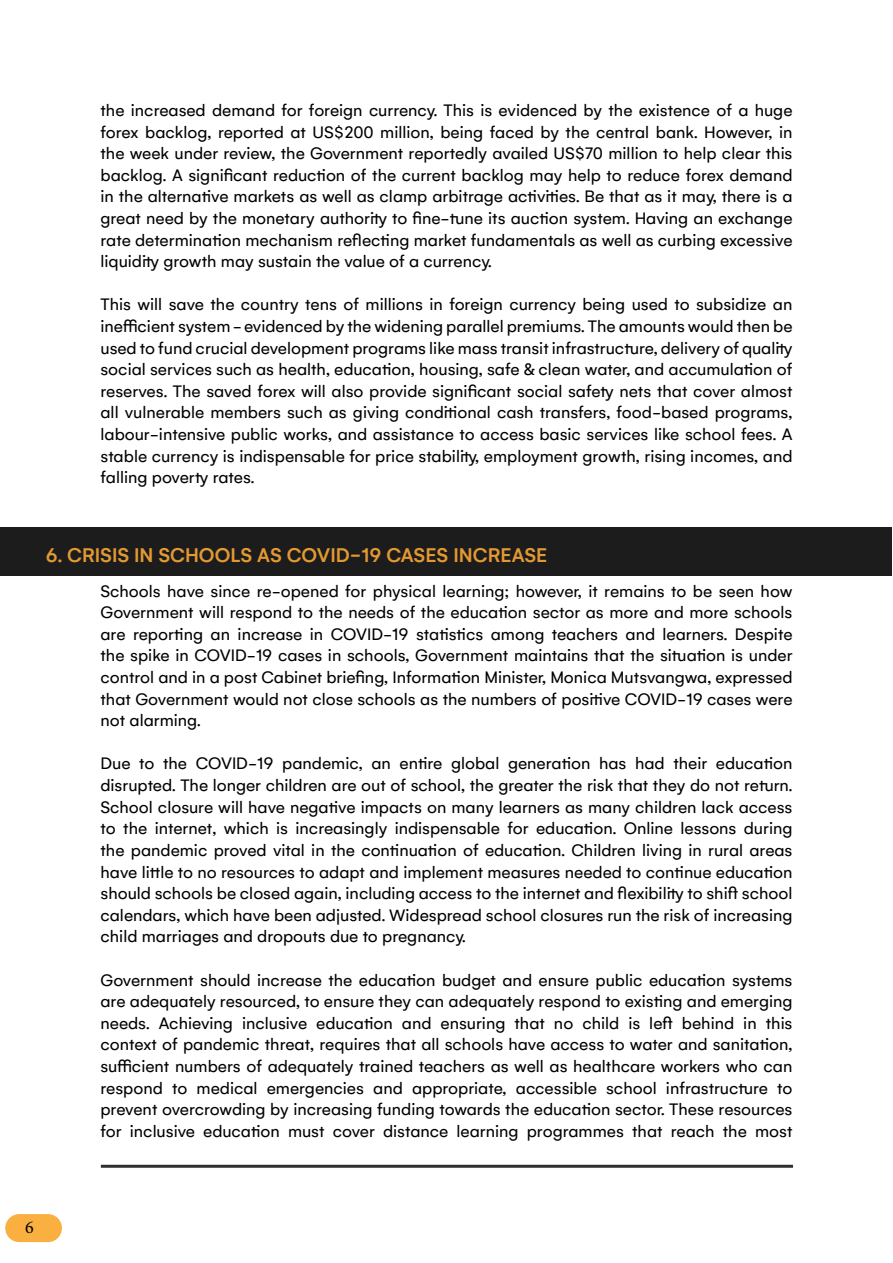
<style>
.page{position:relative;width:893px;height:1263px;background:#fff}
.page>*{position:absolute;margin:0;border:0;box-sizing:border-box;transform-origin:0 0}
.t1{font:500 21px "Gelion";color:#e39932}
.t2{font:18px/21.6px "Gelion";color:#000;text-align:justify}
.t3{font:18px "Minion Pro";color:#000}
</style>
<div class="page">
<div style="left:5px;top:1214px;width:57px;height:28px;background:#fab040;border-radius:14px"></div>
<div style="left:0;top:527px;width:891px;height:49px;background:#1c1c1c"></div>
<hr style="left:101px;top:1165px;width:692px;height:3px;background:#303030">
<p class="t2" style="left:100px;top:99px;width:693px">the increased demand for foreign currency. This is evidenced by the existence of a huge forex backlog, reported at US$200 million, being faced by the central bank. However, in the week under review, the Government reportedly availed US$70 million to help clear this backlog. A significant reduction of the current backlog may help to reduce forex demand in the alternative markets as well as clamp arbitrage activities. Be that as it may, there is a great need by the monetary authority to fine-tune its auction system. Having an exchange rate determination mechanism reflecting market fundamentals as well as curbing excessive liquidity growth may sustain the value of a currency.</p>
<p class="t2" style="left:100px;top:294px;width:693px">This will save the country tens of millions in foreign currency being used to subsidize an inefficient system - evidenced by the widening parallel premiums. The amounts would then be used to fund crucial development programs like mass transit infrastructure, delivery of quality social services such as health, education, housing, safe &amp; clean water, and accumulation of reserves. The saved forex will also provide significant social safety nets that cover almost all vulnerable members such as giving conditional cash transfers, food-based programs, labour-intensive public works, and assistance to access basic services like school fees. A stable currency is indispensable for price stability, employment growth, rising incomes, and falling poverty rates.</p>
<p class="t1" style="left:46px;top:542px;width:503px">6. CRISIS IN SCHOOLS AS COVID-19 CASES INCREASE</p>
<p class="t2" style="left:100px;top:580px;width:693px">Schools have since re-opened for physical learning; however, it remains to be seen how Government will respond to the needs of the education sector as more and more schools are reporting an increase in COVID-19 statistics among teachers and learners. Despite the spike in COVID-19 cases in schools, Government maintains that the situation is under control and in a post Cabinet briefing, Information Minister, Monica Mutsvangwa, expressed that Government would not close schools as the numbers of positive COVID-19 cases were not alarming.</p>
<p class="t2" style="left:100px;top:753px;width:693px">Due to the COVID-19 pandemic, an entire global generation has had their education disrupted. The longer children are out of school, the greater the risk that they do not return.<br>School closure will have negative impacts on many learners as many children lack access to the internet, which is increasingly indispensable for education. Online lessons during the pandemic proved vital in the continuation of education. Children living in rural areas have little to no resources to adapt and implement measures needed to continue education should schools be closed again, including access to the internet and flexibility to shift school calendars, which have been adjusted. Widespread school closures run the risk of increasing child marriages and dropouts due to pregnancy.</p>
<p class="t2" style="left:100px;top:969px;width:693px">Government should increase the education budget and ensure public education systems are adequately resourced, to ensure they can adequately respond to existing and emerging needs. Achieving inclusive education and ensuring that no child is left behind in this context of pandemic threat, requires that all schools have access to water and sanitation, sufficient numbers of adequately trained teachers as well as healthcare workers who can respond to medical emergencies and appropriate, accessible school infrastructure to prevent overcrowding by increasing funding towards the education sector. These resources for inclusive education must cover distance learning programmes that reach the most</p>
<p class="t3" style="left:25px;top:1215px;width:10px">6</p>
</div>
